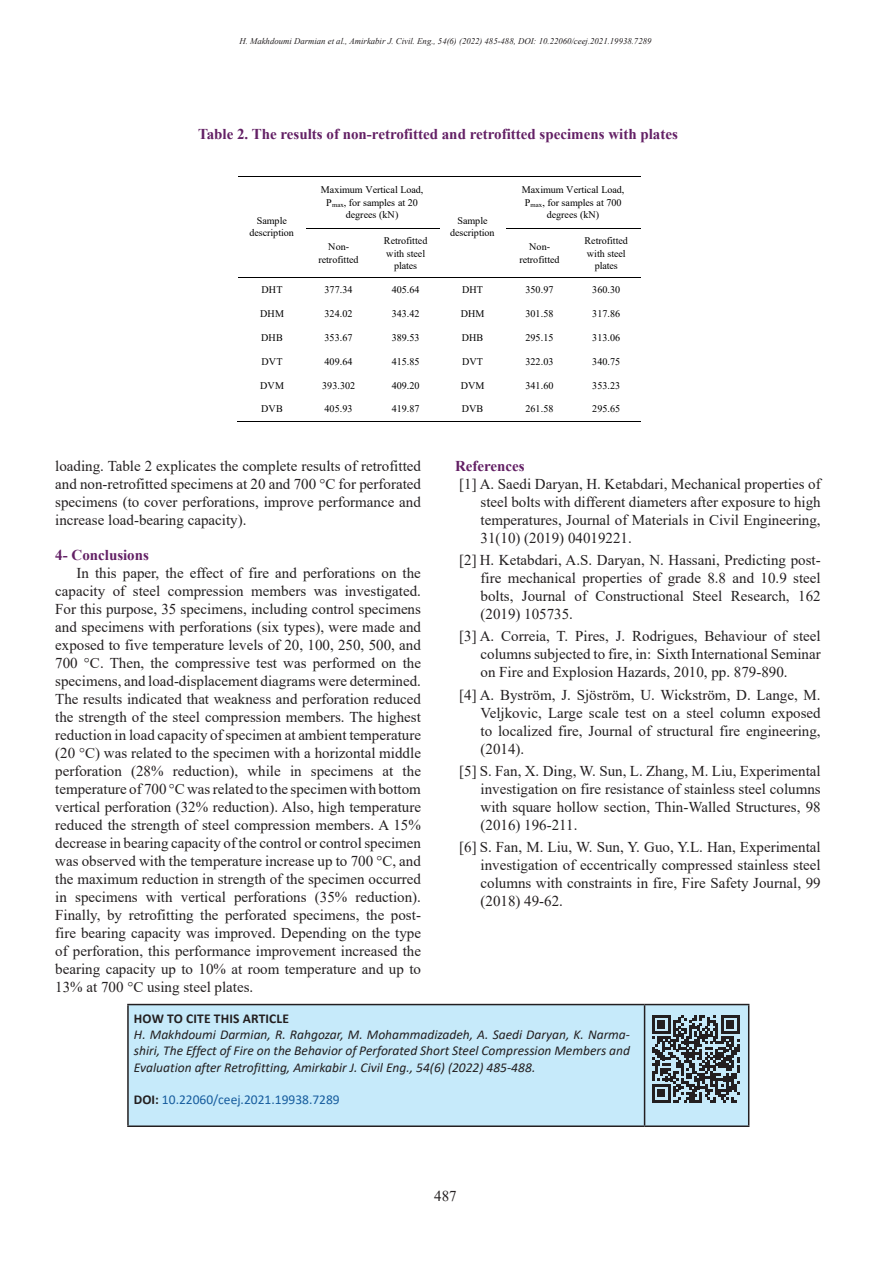
<style>
.page{position:relative;width:893px;height:1263px;background:#fff}
.page>*{position:absolute;margin:0;border:0;box-sizing:border-box;transform-origin:0 0}
.Normal_Text{font:15px/18px "Times New Roman";color:#231f20;text-align:justify}
.Captions__Figures{font:700 15px "Times New Roman";color:#632065}
.Heading_00__Without{font:700 15px "Times New Roman";color:#632065}
.t1{font:italic 13.5px/16.2px "Calibri";color:#231f20;text-align:justify}
.t2{font:13.5px "Calibri";color:#175d9e}
.t3{font:700 13.5px "Calibri";letter-spacing:.01em;color:#231f20}
.t4{font:10.05px/12.5px "Times New Roman";color:#000;text-align:center}
.t5{font:italic 8.7px "Times New Roman";color:#231f20}
.s1{font-weight:700;color:#231f20}
</style>
<div class="page">
<div style="left:129px;top:1005px;width:619px;height:120px;background:#c6eafa"></div>
<hr style="left:127px;top:1004px;width:518px;height:1px;background:#231f20">
<hr style="left:127px;top:1005px;width:2px;height:120px;background:#231f20">
<hr style="left:645px;top:1004px;width:104px;height:1px;background:#231f20">
<hr style="left:644px;top:1005px;width:1px;height:120px;background:#231f20">
<hr style="left:748px;top:1005px;width:1px;height:120px;background:#231f20">
<hr style="left:127px;top:1125px;width:518px;height:2px;background:#231f20">
<hr style="left:645px;top:1125px;width:104px;height:2px;background:#231f20">
<svg style="left:652px;top:1015px;width:87px;height:87px;background:#67747c"></svg>
<hr style="left:239px;top:176px;width:67px;height:1px;background:#000">
<hr style="left:306px;top:176px;width:134px;height:1px;background:#000">
<hr style="left:440px;top:176px;width:66px;height:1px;background:#000">
<hr style="left:507px;top:176px;width:133px;height:1px;background:#000">
<hr style="left:306px;top:229px;width:66px;height:1px;background:#000">
<hr style="left:373px;top:229px;width:67px;height:1px;background:#000">
<hr style="left:506px;top:229px;width:67px;height:1px;background:#000">
<hr style="left:574px;top:229px;width:66px;height:1px;background:#000">
<hr style="left:239px;top:277px;width:67px;height:1px;background:#000">
<hr style="left:306px;top:277px;width:66px;height:1px;background:#000">
<hr style="left:373px;top:277px;width:67px;height:1px;background:#000">
<hr style="left:440px;top:277px;width:66px;height:1px;background:#000">
<hr style="left:507px;top:277px;width:66px;height:1px;background:#000">
<hr style="left:574px;top:277px;width:66px;height:1px;background:#000">
<hr style="left:238px;top:421px;width:68px;height:1px;background:#000">
<hr style="left:305px;top:421px;width:67px;height:1px;background:#000">
<hr style="left:372px;top:421px;width:68px;height:1px;background:#000">
<hr style="left:439px;top:421px;width:67px;height:1px;background:#000">
<hr style="left:506px;top:421px;width:67px;height:1px;background:#000">
<hr style="left:573px;top:421px;width:67px;height:1px;background:#000">
<p class="t5" style="left:239px;top:36px;width:414px">H. Makhdoumi Darmian et al., Amirkabir J. Civil. Eng., 54(6) (2022) 485-488, DOI: 10.22060/ceej.2021.19938.7289</p>
<p class="Captions__Figures" style="left:198px;top:123px;width:481px">Table 2. The results of non-retrofitted and retrofitted specimens with plates</p>
<p class="t4" style="left:249px;top:214px;width:46px">Sample description</p>
<p class="t4" style="left:522px;top:183px;width:104px">Maximum Vertical Load,<br>P<sub>max</sub>, for samples at 700 degrees (kN)</p>
<p class="t4" style="left:321px;top:183px;width:104px">Maximum Vertical Load,<br>P<sub>max</sub>, for samples at 20 degrees (kN)</p>
<p class="t4" style="left:450px;top:214px;width:46px">Sample description</p>
<p class="t4" style="left:319px;top:240px;width:42px">Non&shy;retrofitted</p>
<p class="t4" style="left:384px;top:234px;width:45px">Retrofitted with steel plates</p>
<p class="t4" style="left:519px;top:240px;width:42px">Non&shy;retrofitted</p>
<p class="t4" style="left:584px;top:234px;width:45px">Retrofitted with steel plates</p>
<p class="t4" style="left:262px;top:283px;width:23px">DHT</p>
<p class="t4" style="left:325px;top:283px;width:29px">377.34</p>
<p class="t4" style="left:392px;top:283px;width:29px">405.64</p>
<p class="t4" style="left:462px;top:283px;width:23px">DHT</p>
<p class="t4" style="left:525px;top:283px;width:29px">350.97</p>
<p class="t4" style="left:592px;top:283px;width:29px">360.30</p>
<p class="t4" style="left:260px;top:307px;width:25px">DHM</p>
<p class="t4" style="left:325px;top:307px;width:29px">324.02</p>
<p class="t4" style="left:392px;top:307px;width:29px">343.42</p>
<p class="t4" style="left:461px;top:307px;width:25px">DHM</p>
<p class="t4" style="left:525px;top:307px;width:29px">301.58</p>
<p class="t4" style="left:592px;top:307px;width:29px">317.86</p>
<p class="t4" style="left:261px;top:331px;width:23px">DHB</p>
<p class="t4" style="left:325px;top:331px;width:29px">353.67</p>
<p class="t4" style="left:392px;top:331px;width:29px">389.53</p>
<p class="t4" style="left:462px;top:331px;width:23px">DHB</p>
<p class="t4" style="left:525px;top:331px;width:29px">295.15</p>
<p class="t4" style="left:592px;top:331px;width:29px">313.06</p>
<p class="t4" style="left:261px;top:355px;width:23px">DVT</p>
<p class="t4" style="left:325px;top:355px;width:29px">409.64</p>
<p class="t4" style="left:392px;top:355px;width:29px">415.85</p>
<p class="t4" style="left:462px;top:355px;width:22px">DVT</p>
<p class="t4" style="left:525px;top:355px;width:29px">322.03</p>
<p class="t4" style="left:592px;top:355px;width:29px">340.75</p>
<p class="t4" style="left:260px;top:379px;width:25px">DVM</p>
<p class="t4" style="left:322px;top:379px;width:35px">393.302</p>
<p class="t4" style="left:392px;top:379px;width:29px">409.20</p>
<p class="t4" style="left:461px;top:379px;width:25px">DVM</p>
<p class="t4" style="left:525px;top:379px;width:29px">341.60</p>
<p class="t4" style="left:592px;top:379px;width:29px">353.23</p>
<p class="t4" style="left:261px;top:402px;width:23px">DVB</p>
<p class="t4" style="left:325px;top:402px;width:29px">405.93</p>
<p class="t4" style="left:392px;top:402px;width:29px">419.87</p>
<p class="t4" style="left:462px;top:402px;width:23px">DVB</p>
<p class="t4" style="left:525px;top:402px;width:29px">261.58</p>
<p class="t4" style="left:592px;top:402px;width:29px">295.65</p>
<p class="Normal_Text" style="left:55px;top:457px;width:367px">loading. Table 2 explicates the complete results of retrofitted and non-retrofitted specimens at 20 and 700 °C for perforated specimens (to cover perforations, improve performance and increase load-bearing capacity).</p>
<p class="Captions__Figures" style="left:55px;top:544px;width:95px">4- Conclusions</p>
<p class="Normal_Text" style="left:55px;top:563px;width:367px;text-indent:21px">In this paper, the effect of fire and perforations on the capacity of steel compression members was investigated.<br>For this purpose, 35 specimens, including control specimens and specimens with perforations (six types), were made and exposed to five temperature levels of 20, 100, 250, 500, and 700 °C. Then, the compressive test was performed on the specimens, and load-displacement diagrams were determined.<br>The results indicated that weakness and perforation reduced the strength of the steel compression members. The highest reduction in load capacity of specimen at ambient temperature (20 °C) was related to the specimen with a horizontal middle perforation (28% reduction), while in specimens at the temperature of 700 °C was related to the specimen with bottom vertical perforation (32% reduction). Also, high temperature reduced the strength of steel compression members. A 15% decrease in bearing capacity of the control or control specimen was observed with the temperature increase up to 700 °C, and the maximum reduction in strength of the specimen occurred in specimens with vertical perforations (35% reduction).<br>Finally, by retrofitting the perforated specimens, the post&shy;fire bearing capacity was improved. Depending on the type of perforation, this performance improvement increased the bearing capacity up to 10% at room temperature and up to 13% at 700 °C using steel plates.</p>
<p class="Heading_00__Without" style="left:455px;top:455px;width:71px">References</p>
<p class="Normal_Text" style="left:480px;top:474px;width:342px;text-indent:-21px">[1] A. Saedi Daryan, H. Ketabdari, Mechanical properties of steel bolts with different diameters after exposure to high temperatures, Journal of Materials in Civil Engineering, 31(10) (2019) 04019221.</p>
<p class="Normal_Text" style="left:480px;top:551px;width:342px;text-indent:-21px">[2] H. Ketabdari, A.S. Daryan, N. Hassani, Predicting post&shy;fire mechanical properties of grade 8.8 and 10.9 steel bolts, Journal of Constructional Steel Research, 162 (2019) 105735.</p>
<p class="Normal_Text" style="left:480px;top:627px;width:342px;text-indent:-21px">[3] A. Correia, T. Pires, J. Rodrigues, Behaviour of steel columns subjected to fire, in: Sixth International Seminar on Fire and Explosion Hazards, 2010, pp. 879-890.</p>
<p class="Normal_Text" style="left:480px;top:685px;width:342px;text-indent:-21px">[4] A. Byström, J. Sjöström, U. Wickström, D. Lange, M.<br>Veljkovic, Large scale test on a steel column exposed to localized fire, Journal of structural fire engineering, (2014).</p>
<p class="Normal_Text" style="left:480px;top:761px;width:342px;text-indent:-21px">[5] S. Fan, X. Ding, W. Sun, L. Zhang, M. Liu, Experimental investigation on fire resistance of stainless steel columns with square hollow section, Thin-Walled Structures, 98 (2016) 196-211.</p>
<p class="Normal_Text" style="left:480px;top:838px;width:342px;text-indent:-21px">[6] S. Fan, M. Liu, W. Sun, Y. Guo, Y.L. Han, Experimental investigation of eccentrically compressed stainless steel columns with constraints in fire, Fire Safety Journal, 99 (2018) 49-62.</p>
<p class="t3" style="left:134px;top:1009px;width:157px">HOW TO CITE THIS ARTICLE</p>
<p class="t1" style="left:134px;top:1026px;width:498px">H. Makhdoumi Darmian, R. Rahgozar, M. Mohammadizadeh, A. Saedi Daryan, K. Narma&shy;shiri, The Effect of Fire on the Behavior of Perforated Short Steel Compression Members and Evaluation after Retrofitting, Amirkabir J. Civil Eng., 54(6) (2022) 485-488.</p>
<p class="t2" style="left:134px;top:1090px;width:207px"><span class="s1">DOI:</span> 10.22060/ceej.2021.19938.7289</p>
<p class="Normal_Text" style="left:434px;top:1186px;width:24px">487</p>
</div>
